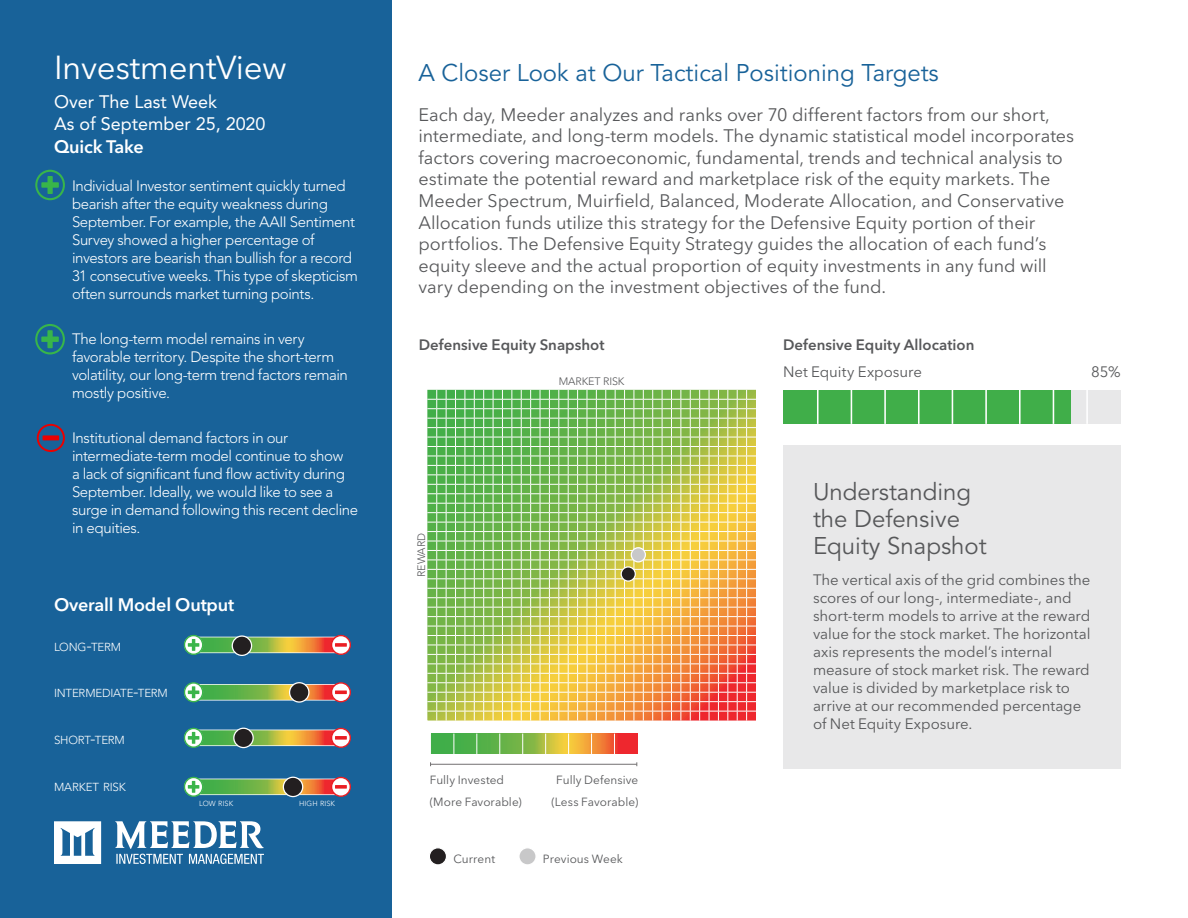
<style>
.page{position:relative;width:1188px;height:918px;background:#fff}
.page>*{position:absolute;margin:0;border:0;box-sizing:border-box;transform-origin:0 0}
.Title{font:33px "Avenir Next LT Pro";letter-spacing:-.01em;color:#fff}
.t1{font:24px "Avenir LT Std";color:#186299}
.t2{font:24px/27px "Avenir LT Std";color:#57585a}
.Intro_Paragraph{font:18px/21.6px "Avenir Next LT Pro";letter-spacing:-.005em;color:#57585a}
.Header_Reverse{font:18px/21.6px "Avenir LT Std";color:#fff}
.Header_Reverse-2{font:600 18px "Avenir Next LT Pro";letter-spacing:-.01em;color:#fff}
.Quick_Take_Bullet__R{font:300 15px/18px "Avenir LT Std";letter-spacing:-.025em;color:#fff}
.Paragraph{font:15px/18px "Avenir Next LT Pro";letter-spacing:-.005em;color:#57585a}
.Subtitle{font:600 15px "Avenir Next LT Pro";color:#57585a}
.Paragraph-2{font:11.85px "Avenir Next LT Pro";letter-spacing:.005em;color:#57585a}
.Quick_Take_Bullet__R-2{font:300 11.55px "Avenir LT Std";letter-spacing:-.015em;color:#fff}
.Axis_Label{font:300 10.8px "Avenir LT Std";letter-spacing:-.01em;color:#57585a}
.Quick_Take_Bullet__R-3{font:300 7.35px "Avenir LT Std";letter-spacing:.005em;color:#fff}
.s1{font-size:16.5px}
</style>
<div class="page">
<svg style="left:427px;top:390px;width:329px;height:331px;background:#b8bf66"></svg>
<div style="left:783px;top:390px;width:337px;height:34px;background:#e8e8e9"></div>
<div style="left:0;top:0;width:392px;height:918px;background:#186299"></div>
<svg style="left:203px;top:684px;width:128px;height:17px"></svg>
<svg style="left:203px;top:685px;width:128px;height:15px;background:#92a445"></svg>
<svg style="left:331px;top:682px;width:20px;height:20px"></svg>
<svg style="left:184px;top:682px;width:19px;height:20px"></svg>
<div style="left:290px;top:683px;width:19px;height:19px;background:#231f20;border-radius:50%"></div>
<div style="left:289px;top:682px;width:21px;height:21px;border:1px solid #fff;border-radius:50%"></div>
<svg style="left:203px;top:652px;width:128px;height:1px"></svg>
<svg style="left:203px;top:637px;width:128px;height:15px;background:#aca546"></svg>
<svg style="left:331px;top:635px;width:20px;height:20px"></svg>
<svg style="left:335px;top:643px;width:12px;height:4px"></svg>
<svg style="left:184px;top:635px;width:19px;height:20px"></svg>
<div style="left:232px;top:636px;width:20px;height:19px;background:#231f20;border-radius:50%"></div>
<div style="left:232px;top:635px;width:20px;height:21px;border:1px solid #fff;border-radius:50%"></div>
<svg style="left:203px;top:745px;width:128px;height:1px"></svg>
<svg style="left:203px;top:730px;width:128px;height:15px;background:#aca444"></svg>
<svg style="left:331px;top:728px;width:20px;height:20px"></svg>
<svg style="left:335px;top:736px;width:12px;height:4px"></svg>
<svg style="left:184px;top:728px;width:19px;height:20px"></svg>
<div style="left:234px;top:728px;width:19px;height:20px;background:#231f20;border-radius:50%"></div>
<div style="left:233px;top:728px;width:21px;height:20px;border:1px solid #fff;border-radius:50%"></div>
<svg style="left:203px;top:794px;width:128px;height:1px"></svg>
<svg style="left:203px;top:779px;width:128px;height:15px;background:#93a246"></svg>
<svg style="left:331px;top:777px;width:20px;height:20px"></svg>
<svg style="left:335px;top:785px;width:12px;height:4px"></svg>
<svg style="left:184px;top:777px;width:19px;height:20px"></svg>
<div style="left:283px;top:777px;width:20px;height:20px;background:#231f20;border-radius:50%"></div>
<div style="left:283px;top:777px;width:20px;height:20px;border:1px solid #fff;border-radius:50%"></div>
<svg style="left:54px;top:821px;width:47px;height:43px"></svg>
<svg style="left:115px;top:821px;width:149px;height:43px"></svg>
<div style="left:783px;top:446px;width:337px;height:324px;background:#e8e8e9"></div>
<div style="left:429px;top:848px;width:17px;height:17px;background:#231f20;border-radius:50%"></div>
<div style="left:429px;top:847px;width:18px;height:19px;border:1px solid #fff;border-radius:50%"></div>
<div style="left:519px;top:848px;width:17px;height:17px;background:#c8c8c9;border-radius:50%"></div>
<div style="left:518px;top:847px;width:19px;height:19px;border:1px solid #fff;border-radius:50%"></div>
<hr style="left:431px;top:764px;width:206px;height:1px;background:#727071">
<svg style="left:431px;top:734px;width:206px;height:20px;background:#a1a247"></svg>
<div style="left:783px;top:390px;width:288px;height:34px;background:#40ae49"></div>
<hr style="left:817px;top:390px;width:2px;height:34px;background:#fff">
<hr style="left:851px;top:390px;width:1px;height:34px;background:#fff">
<hr style="left:918px;top:390px;width:2px;height:34px;background:#fff">
<hr style="left:952px;top:390px;width:1px;height:34px;background:#fff">
<hr style="left:884px;top:390px;width:2px;height:34px;background:#fff">
<hr style="left:985px;top:390px;width:2px;height:34px;background:#fff">
<hr style="left:1019px;top:390px;width:2px;height:34px;background:#fff">
<hr style="left:1053px;top:390px;width:1px;height:34px;background:#fff">
<hr style="left:1086px;top:390px;width:2px;height:34px;background:#fff">
<svg style="left:35px;top:170px;width:30px;height:30px"></svg>
<svg style="left:37px;top:424px;width:28px;height:28px"></svg>
<div style="left:43px;top:435px;width:16px;height:5px;background:#eb0000"></div>
<svg style="left:35px;top:324px;width:30px;height:31px"></svg>
<div style="left:631px;top:548px;width:14px;height:14px;background:#c8c8c9;border-radius:50%"></div>
<div style="left:631px;top:547px;width:15px;height:15px;border:1px solid #fff;border-radius:50%"></div>
<div style="left:621px;top:567px;width:14px;height:14px;background:#231f20;border-radius:50%"></div>
<div style="left:621px;top:566px;width:15px;height:16px;border:1px solid #fff;border-radius:50%"></div>
<p class="Title" style="left:54px;top:48px;width:234px">InvestmentView</p>
<p class="Header_Reverse" style="left:54px;top:91px;width:213px">Over The Last Week<br>As of September 25, 2020</p>
<p class="Header_Reverse-2" style="left:54px;top:136px;width:91px">Quick Take</p>
<p class="Quick_Take_Bullet__R" style="left:72px;top:176px;width:287px">Individual Investor sentiment quickly turned bearish after the equity weakness during September. For example, the AAII Sentiment Survey showed a higher percentage of investors are bearish than bullish for a record 31 consecutive weeks. This type of skepticism often surrounds market turning points.</p>
<p class="Quick_Take_Bullet__R" style="left:72px;top:329px;width:278px">The long-term model remains in very favorable territory. Despite the short-term volatility, our long-term trend factors remain mostly positive.</p>
<p class="Quick_Take_Bullet__R" style="left:72px;top:428px;width:288px">Institutional demand factors in our intermediate-term model continue to show<br>a lack of significant fund flow activity during September. Ideally, we would like to see a surge in demand following this recent decline in equities.</p>
<p class="Header_Reverse-2" style="left:54px;top:594px;width:182px">Overall Model Output</p>
<p class="Quick_Take_Bullet__R-2" style="left:54px;top:640px;width:69px">LONG<span class="s1">-</span>TERM</p>
<p class="Quick_Take_Bullet__R-2" style="left:54px;top:687px;width:115px">INTERMEDIATE<span class="s1">-</span>TERM</p>
<p class="Quick_Take_Bullet__R-2" style="left:54px;top:734px;width:72px">SHORT<span class="s1">-</span>TERM</p>
<p class="Quick_Take_Bullet__R-2" style="left:54px;top:780px;width:73px">MARKET RISK</p>
<p class="Quick_Take_Bullet__R-3" style="left:199px;top:799px;width:36px">LOW RISK</p>
<p class="Quick_Take_Bullet__R-3" style="left:299px;top:799px;width:37px">HIGH RISK</p>
<p class="t1" style="left:418px;top:59px;width:522px">A Closer Look at Our Tactical Positioning Targets</p>
<p class="Intro_Paragraph" style="left:418px;top:103px;width:657px">Each day, Meeder analyzes and ranks over 70 different factors from our short, intermediate, and long-term models. The dynamic statistical model incorporates factors covering macroeconomic, fundamental, trends and technical analysis to estimate the potential reward and marketplace risk of the equity markets. The Meeder Spectrum, Muirfield, Balanced, Moderate Allocation, and Conservative Allocation funds utilize this strategy for the Defensive Equity portion of their portfolios. The Defensive Equity Strategy guides the allocation of each fund’s equity sleeve and the actual proportion of equity investments in any fund will vary depending on the investment objectives of the fund.</p>
<p class="Subtitle" style="left:419px;top:336px;width:187px">Defensive Equity Snapshot</p>
<p class="Axis_Label" style="left:415px;top:577px;width:45px;rotate:-90deg">REWARD</p>
<p class="Axis_Label" style="left:559px;top:375px;width:67px">MARKET RISK</p>
<p class="Paragraph-2" style="left:430px;top:773px;width:76px">Fully Invested</p>
<p class="Paragraph-2" style="left:556px;top:773px;width:84px">Fully Defensive</p>
<p class="Paragraph-2" style="left:430px;top:795px;width:93px">(More Favorable)</p>
<p class="Paragraph-2" style="left:552px;top:795px;width:88px">(Less Favorable)</p>
<p class="Paragraph-2" style="left:453px;top:852px;width:43px">Current</p>
<p class="Paragraph-2" style="left:543px;top:852px;width:81px">Previous Week</p>
<p class="Subtitle" style="left:783px;top:336px;width:193px">Defensive Equity Allocation</p>
<p class="Paragraph" style="left:783px;top:363px;width:140px">Net Equity Exposure</p>
<p class="Paragraph" style="left:1091px;top:363px;width:31px">85%</p>
<p class="t2" style="left:813px;top:478px;width:175px">Understanding the Defensive<br>Equity Snapshot</p>
<p class="Paragraph" style="left:813px;top:571px;width:279px">The vertical axis of the grid combines the scores of our long-, intermediate-, and short-term models to arrive at the reward value for the stock market. The horizontal axis represents the model’s internal measure of stock market risk. The reward value is divided by marketplace risk to arrive at our recommended percentage of Net Equity Exposure.</p>
</div>
